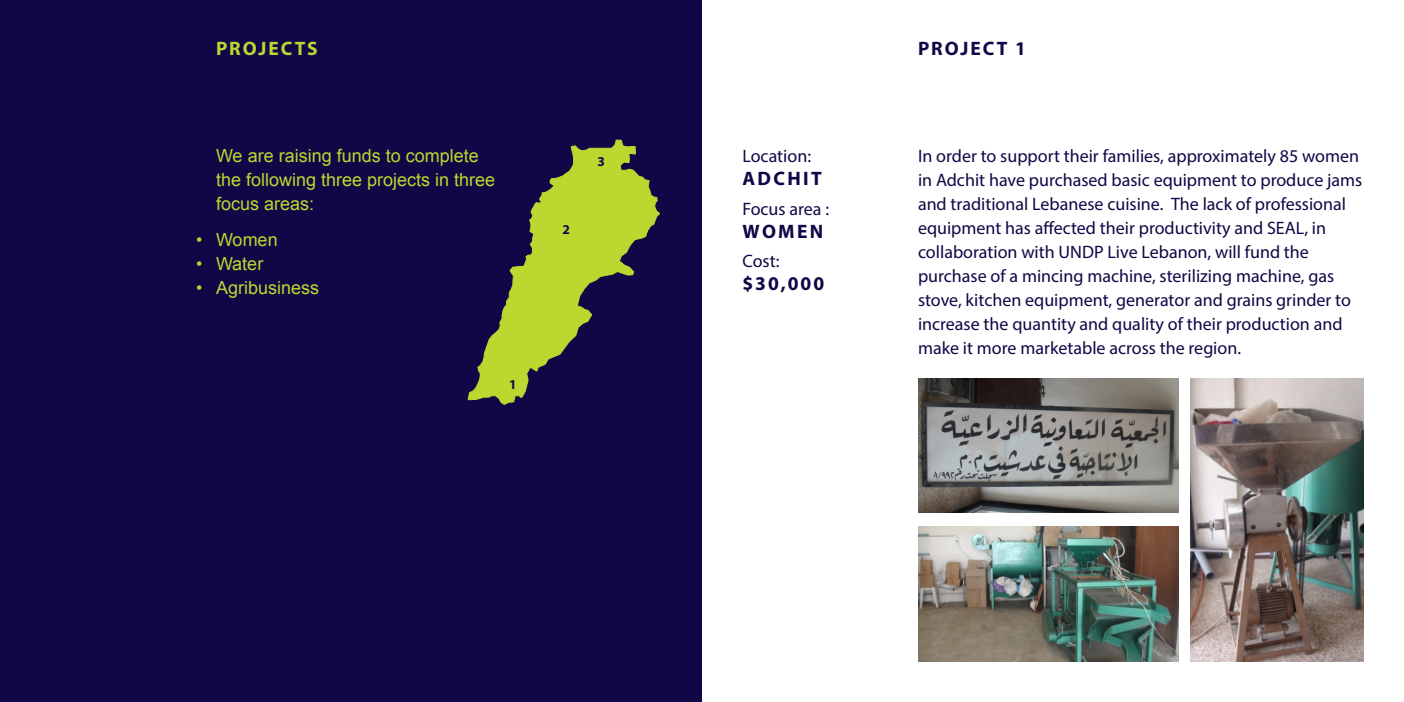
<style>
.page{position:relative;width:1404px;height:702px;background:#fff}
.page>*{position:absolute;margin:0;border:0;box-sizing:border-box;transform-origin:0 0}
.t1{font:700 19.5px "Myriad Pro";letter-spacing:.115em;color:#100846}
.t2{font:700 19.5px "Myriad Pro";letter-spacing:.1em;color:#bed630}
.t3{font:18px/24px "Myriad Pro";color:#100846}
.t4{font:18px/24px "Arial";color:#bed630}
.t5{font:700 13.5px "Myriad Pro";color:#100846}
</style>
<div class="page">
<div style="left:0;top:0;width:702px;height:702px;background:#100846"></div>
<svg style="left:467px;top:139px;width:193px;height:266px"></svg>
<img style="left:918px;top:526px;width:260px;height:136px">
<img style="left:918px;top:378px;width:260px;height:135px">
<img style="left:1191px;top:378px;width:173px;height:284px">
<p class="t2" style="left:216px;top:36px;width:103px">PROJECTS</p>
<p class="t1" style="left:918px;top:36px;width:110px">PROJECT 1</p>
<p class="t4" style="left:216px;top:143px;width:281px">We are raising funds to complete the following three projects in three focus areas:</p>
<p class="t4" style="left:196px;top:227px;width:83px">• Women</p>
<p class="t4" style="left:196px;top:251px;width:69px">• Water</p>
<p class="t4" style="left:196px;top:275px;width:124px">• Agribusiness</p>
<p class="t5" style="left:509px;top:376px;width:9px">1</p>
<p class="t5" style="left:562px;top:221px;width:9px">2</p>
<p class="t5" style="left:598px;top:153px;width:9px">3</p>
<p class="t3" style="left:742px;top:144px;width:70px">Location:</p>
<p class="t1" style="left:742px;top:166px;width:81px">ADCHIT</p>
<p class="t3" style="left:742px;top:196px;width:88px">Focus area :</p>
<p class="t1" style="left:742px;top:219px;width:82px">WOMEN</p>
<p class="t3" style="left:742px;top:249px;width:38px">Cost:</p>
<p class="t1" style="left:742px;top:271px;width:83px">$30,000</p>
<p class="t3" style="left:918px;top:144px;width:446px">In order to support their families, approximately 85 women in Adchit have purchased basic equipment to produce jams and traditional Lebanese cuisine. The lack of professional equipment has affected their productivity and SEAL, in collaboration with UNDP Live Lebanon, will fund the purchase of a mincing machine, sterilizing machine, gas stove, kitchen equipment, generator and grains grinder to increase the quantity and quality of their production and make it more marketable across the region.</p>
</div>
